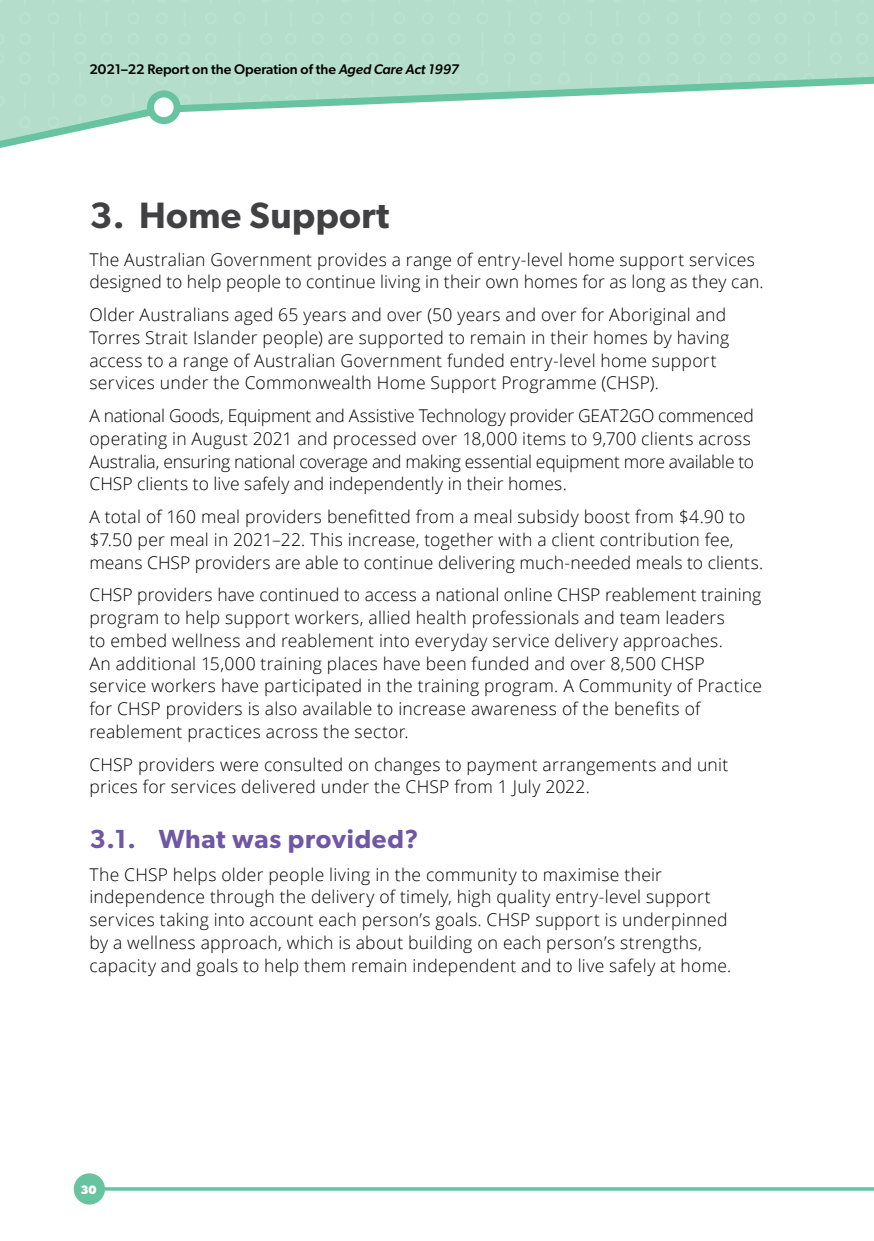
<style>
.page{position:relative;width:874px;height:1241px;background:#fff}
.page>*{position:absolute;margin:0;border:0;box-sizing:border-box;transform-origin:0 0}
.H1_numbered{font:600 36.75px "Gibson";letter-spacing:.01em;color:#414042}
.H2_numbered{font:600 26.25px "Gibson";letter-spacing:.025em;color:#7057a5}
.Body{font:300 17.5px/22.8px "Open Sans";letter-spacing:.015em;color:#000}
.Body-2{font:300 17.5px/22.8px "Open Sans";letter-spacing:-.01em;color:#000}
.t1{font:500 14px "Gibson";color:#000}
.t2{font:700 12.25px "Gibson";color:#fff}
.s1{font-style:italic}
</style>
<div class="page">
<div style="left:74px;top:1173px;width:31px;height:31px;background:#67c3a0;border-radius:50%"></div>
<svg style="left:0;top:0;width:873px;height:148px"></svg>
<div style="left:150px;top:94px;width:27px;height:27px;background:#fff;border-radius:50%"></div>
<div style="left:147px;top:90px;width:33px;height:34px;border:7px solid #67c3a0;border-radius:50%"></div>
<svg style="left:104px;top:1186px;width:769px;height:4px;fill:#69c3a1"></svg>
<p class="t1" style="left:89px;top:60px;width:371px">2021–22 Report on the Operation of the <span class="s1">Aged Care Act 1997</span></p>
<h1 class="H1_numbered" style="left:89px;top:193px;width:301px">3. Home Support</h1>
<p class="Body" style="left:89px;top:247px;width:675px">The Australian Government provides a range of entry-level home support services designed to help people to continue living in their own homes for as long as they can.</p>
<p class="Body" style="left:89px;top:303px;width:641px">Older Australians aged 65 years and over (50 years and over for Aboriginal and Torres Strait Islander people) are supported to remain in their homes by having access to a range of Australian Government funded entry-level home support services under the Commonwealth Home Support Programme (CHSP).</p>
<p class="Body-2" style="left:89px;top:404px;width:666px">A national Goods, Equipment and Assistive Technology provider GEAT2GO commenced operating in August 2021 and processed over 18,000 items to 9,700 clients across Australia, ensuring national coverage and making essential equipment more available to CHSP clients to live safely and independently in their homes.</p>
<p class="Body" style="left:89px;top:505px;width:675px">A total of 160 meal providers benefitted from a meal subsidy boost from $4.90 to $7.50 per meal in 2021–22. This increase, together with a client contribution fee, means CHSP providers are able to continue delivering much-needed meals to clients.</p>
<p class="Body" style="left:89px;top:583px;width:674px">CHSP providers have continued to access a national online CHSP reablement training program to help support workers, allied health professionals and team leaders<br>to embed wellness and reablement into everyday service delivery approaches.<br>An additional 15,000 training places have been funded and over 8,500 CHSP service workers have participated in the training program. A Community of Practice for CHSP providers is also available to increase awareness of the benefits of reablement practices across the sector.</p>
<p class="Body" style="left:89px;top:752px;width:640px">CHSP providers were consulted on changes to payment arrangements and unit prices for services delivered under the CHSP from 1 July 2022.</p>
<h2 class="H2_numbered" style="left:89px;top:823px;width:330px">3.1. What was provided?</h2>
<p class="Body" style="left:89px;top:862px;width:643px">The CHSP helps older people living in the community to maximise their independence through the delivery of timely, high quality entry-level support services taking into account each person’s goals. CHSP support is underpinned by a wellness approach, which is about building on each person’s strengths, capacity and goals to help them remain independent and to live safely at home.</p>
<p class="t2" style="left:80px;top:1182px;width:18px">30</p>
</div>
